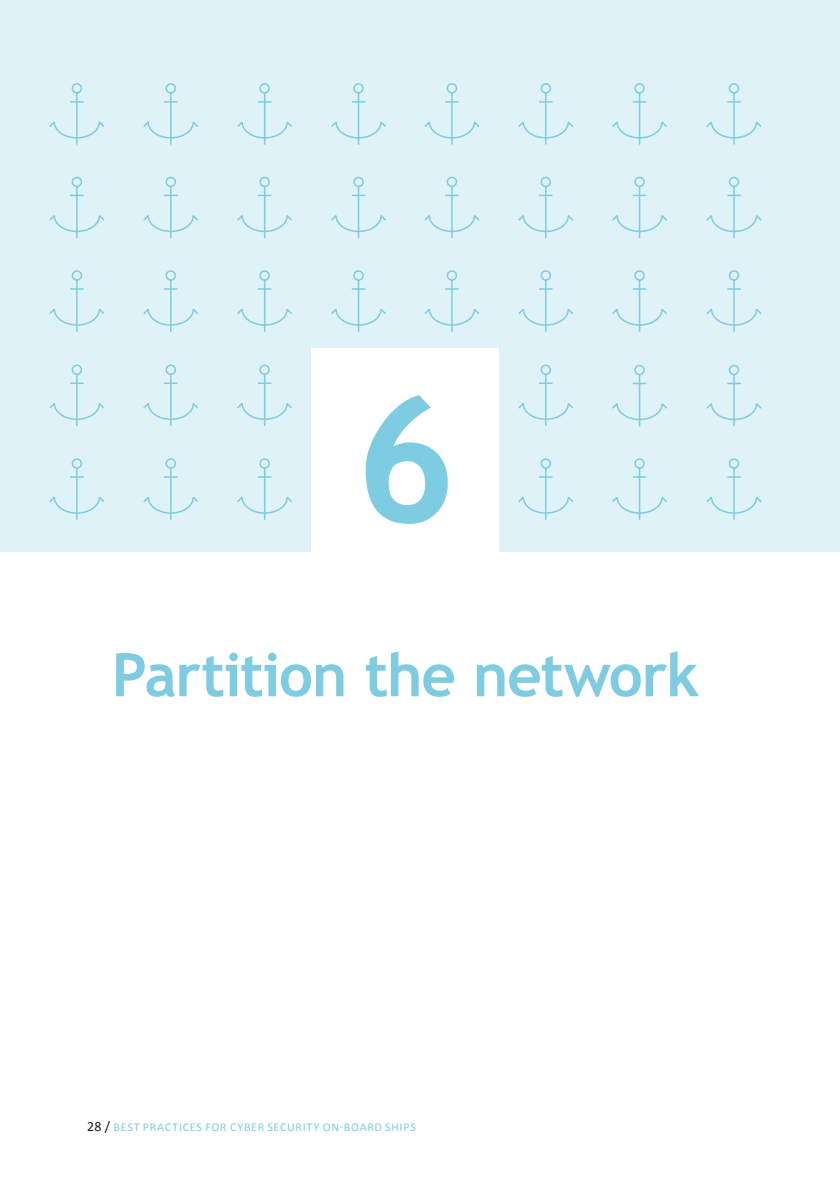
<style>
.page{position:relative;width:840px;height:1191px;background:#fff}
.page>*{position:absolute;margin:0;border:0;box-sizing:border-box;transform-origin:0 0}
.t1{font:700 174px "Trebuchet MS";color:#7ecce2}
.t2{font:700 60px "Trebuchet MS";letter-spacing:-.025em;color:#7ecce2}
.t3{font:12px "Calibri";letter-spacing:.06em;color:#7ecce2}
.s1{font-size:14px;color:#1a1a18}
</style>
<div class="page">
<div style="left:0;top:0;width:839px;height:551px;background:#dff2f7"></div>
<svg style="left:49px;top:176px;width:56px;height:63px"></svg>
<svg style="left:49px;top:83px;width:56px;height:62px"></svg>
<svg style="left:143px;top:176px;width:56px;height:63px"></svg>
<svg style="left:143px;top:83px;width:55px;height:62px"></svg>
<svg style="left:237px;top:176px;width:55px;height:63px"></svg>
<svg style="left:237px;top:83px;width:55px;height:62px"></svg>
<svg style="left:331px;top:176px;width:55px;height:63px"></svg>
<svg style="left:331px;top:83px;width:55px;height:62px"></svg>
<svg style="left:424px;top:176px;width:56px;height:63px"></svg>
<svg style="left:424px;top:83px;width:56px;height:62px"></svg>
<svg style="left:518px;top:176px;width:56px;height:63px"></svg>
<svg style="left:518px;top:83px;width:55px;height:62px"></svg>
<svg style="left:49px;top:270px;width:56px;height:62px"></svg>
<svg style="left:237px;top:270px;width:55px;height:62px"></svg>
<svg style="left:424px;top:270px;width:56px;height:62px"></svg>
<svg style="left:143px;top:270px;width:56px;height:62px"></svg>
<svg style="left:331px;top:270px;width:55px;height:62px"></svg>
<svg style="left:518px;top:270px;width:56px;height:62px"></svg>
<svg style="left:49px;top:364px;width:56px;height:62px"></svg>
<svg style="left:237px;top:364px;width:55px;height:62px"></svg>
<svg style="left:143px;top:364px;width:56px;height:62px"></svg>
<svg style="left:518px;top:364px;width:56px;height:62px"></svg>
<svg style="left:49px;top:458px;width:56px;height:62px"></svg>
<svg style="left:237px;top:458px;width:55px;height:62px"></svg>
<svg style="left:143px;top:458px;width:56px;height:62px"></svg>
<svg style="left:518px;top:458px;width:56px;height:62px"></svg>
<svg style="left:612px;top:176px;width:55px;height:63px"></svg>
<svg style="left:612px;top:83px;width:55px;height:62px"></svg>
<svg style="left:612px;top:270px;width:55px;height:62px"></svg>
<svg style="left:706px;top:176px;width:56px;height:63px"></svg>
<svg style="left:706px;top:83px;width:56px;height:62px"></svg>
<svg style="left:706px;top:270px;width:56px;height:62px"></svg>
<svg style="left:612px;top:364px;width:55px;height:63px"></svg>
<svg style="left:706px;top:364px;width:56px;height:63px"></svg>
<svg style="left:612px;top:458px;width:55px;height:62px"></svg>
<svg style="left:706px;top:458px;width:56px;height:62px"></svg>
<div style="left:311px;top:348px;width:188px;height:232px;background:#fff"></div>
<h1 class="t1" style="left:354px;top:351px;width:103px">6</h1>
<h2 class="t2" style="left:112px;top:637px;width:588px">Partition the network</h2>
<p class="t3" style="left:87px;top:1119px;width:330px"><span class="s1">28 /</span> BEST PRACTICES FOR CYBER SECURITY ON-BOARD SHIPS</p>
</div>
